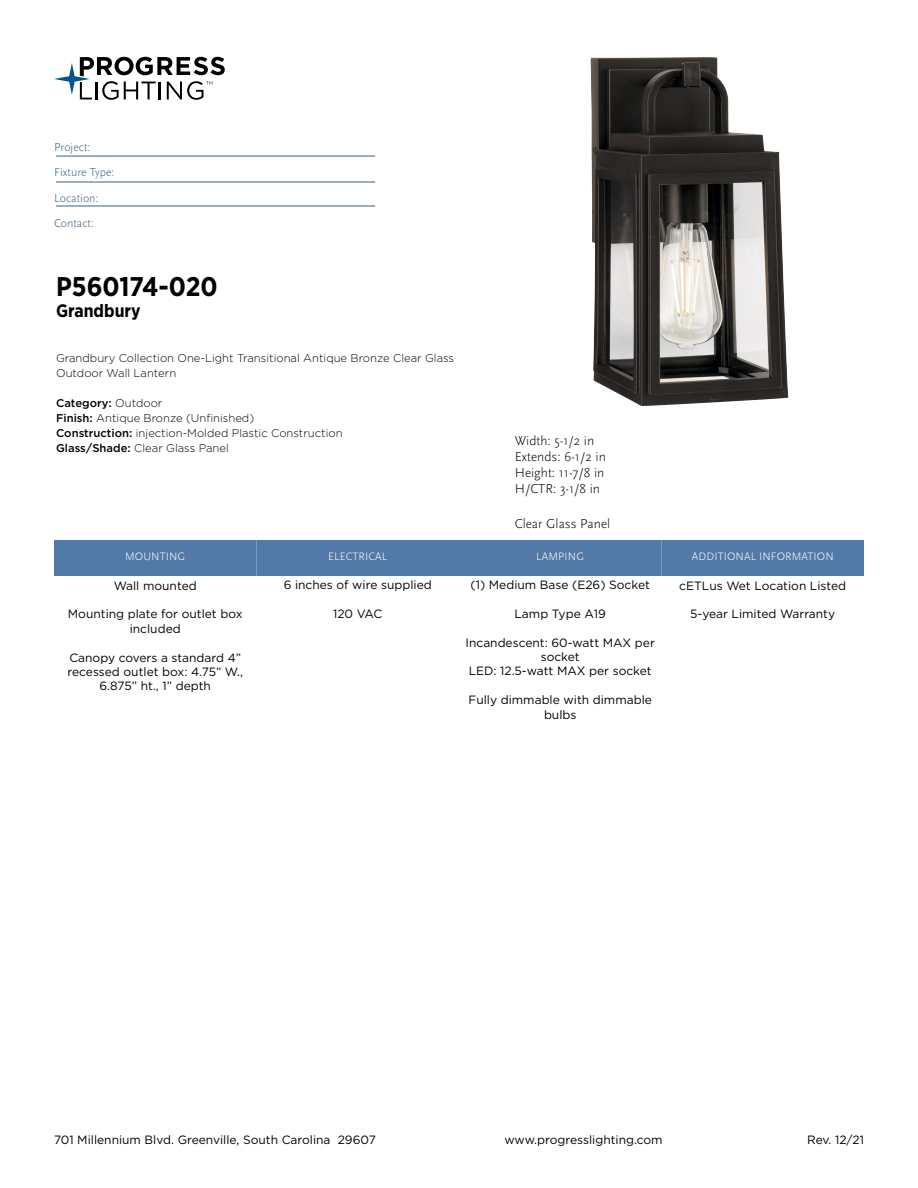
<style>
.page{position:relative;width:918px;height:1188px;background:#fff}
.page>*{position:absolute;margin:0;border:0;box-sizing:border-box;transform-origin:0 0}
.t1{font:700 27px "Gotham Narrow";color:#000}
.t2{font:700 18px "Gotham Narrow";color:#000}
.t3{font:300 13.5px/16.2px "Scala Sans Pro";color:#000}
.t4{font:12px/14.4px "Gotham";color:#000;text-align:center}
.t5{font:300 12px/25.5px "Scala Sans Pro";color:#3b5e7b}
.t6{font:300 11.25px/15px "Gotham";color:#000}
.t7{font:300 11.25px "Scala Sans Pro";letter-spacing:.01em;color:#fff}
.s1{font-weight:500}
</style>
<div class="page">
<svg style="left:54px;top:57px;width:171px;height:43px"></svg>
<hr style="left:56px;top:156px;width:319px;height:1px;background:#3b5e7b">
<hr style="left:56px;top:182px;width:319px;height:1px;background:#3b5e7b">
<hr style="left:56px;top:206px;width:319px;height:1px;background:#3b5e7b">
<img style="left:590px;top:57px;width:198px;height:349px">
<div style="left:54px;top:540px;width:202px;height:36px;background:#527aa8"></div>
<div style="left:256px;top:540px;width:203px;height:36px;background:#527aa8"></div>
<div style="left:459px;top:540px;width:203px;height:36px;background:#527aa8"></div>
<div style="left:662px;top:540px;width:202px;height:36px;background:#527aa8"></div>
<p class="t5" style="left:54px;top:134px;width:62px">Project:<br>Fixture Type:<br>Location:<br>Contact:</p>
<h1 class="t1" style="left:56px;top:270px;width:163px">P560174-020</h1>
<h2 class="t2" style="left:56px;top:300px;width:86px">Grandbury</h2>
<p class="t6" style="left:56px;top:351px;width:400px">Grandbury Collection One-Light Transitional Antique Bronze Clear Glass<br>Outdoor Wall Lantern</p>
<p class="t6" style="left:56px;top:396px;width:288px"><span class="s1">Category:</span> Outdoor<br><span class="s1">Finish:</span> Antique Bronze (Unfinished)<br><span class="s1">Construction:</span> injection-Molded Plastic Construction <span class="s1">Glass/Shade:</span> Clear Glass Panel</p>
<p class="t7" style="left:125px;top:550px;width:62px">MOUNTING</p>
<p class="t4" style="left:114px;top:578px;width:84px">Wall mounted</p>
<p class="t4" style="left:68px;top:607px;width:176px">Mounting plate for outlet box included</p>
<p class="t4" style="left:68px;top:650px;width:177px">Canopy covers a standard 4” recessed outlet box: 4.75” W.,<br>6.875” ht., 1” depth</p>
<p class="t7" style="left:328px;top:550px;width:61px">ELECTRICAL</p>
<p class="t4" style="left:284px;top:577px;width:150px">6 inches of wire supplied</p>
<p class="t4" style="left:333px;top:606px;width:51px">120 VAC</p>
<p class="t3" style="left:515px;top:432px;width:93px">Width: 5-1/2 in<br>Extends: 6-1/2 in<br>Height: 11-7/8 in<br>H/CTR: 3-1/8 in</p>
<p class="t3" style="left:515px;top:516px;width:97px">Clear Glass Panel</p>
<p class="t7" style="left:536px;top:550px;width:49px">LAMPING</p>
<p class="t4" style="left:471px;top:577px;width:181px">(1) Medium Base (E26) Socket</p>
<p class="t4" style="left:515px;top:606px;width:93px">Lamp Type A19</p>
<p class="t4" style="left:466px;top:635px;width:191px">Incandescent: 60-watt MAX per socket<br>LED: 12.5-watt MAX per socket</p>
<p class="t4" style="left:469px;top:693px;width:185px">Fully dimmable with dimmable bulbs</p>
<p class="t7" style="left:692px;top:550px;width:143px">ADDITIONAL INFORMATION</p>
<p class="t4" style="left:679px;top:578px;width:168px">cETLus Wet Location Listed</p>
<p class="t4" style="left:690px;top:607px;width:146px">5-year Limited Warranty</p>
<p class="t4" style="left:54px;top:1132px;width:323px">701 Millennium Blvd. Greenville, South Carolina 29607</p>
<p class="t4" style="left:504px;top:1132px;width:160px">www.progresslighting.com</p>
<p class="t4" style="left:807px;top:1132px;width:58px">Rev. 12/21</p>
</div>
